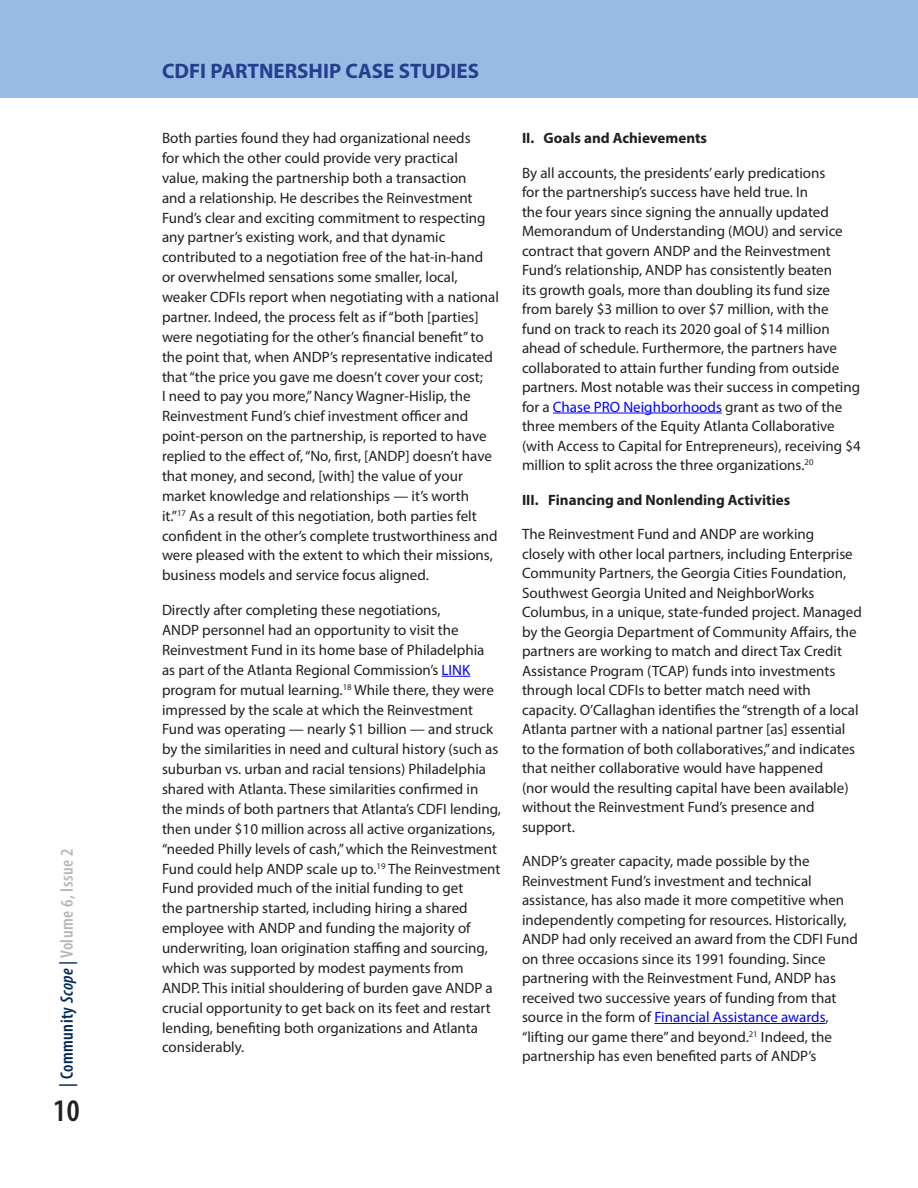
<style>
.page{position:relative;width:918px;height:1188px;background:#fff}
.page>*{position:absolute;margin:0;border:0;box-sizing:border-box;transform-origin:0 0}
.t1{font:600 condensed 31.5px "Myriad Pro";color:#231f20}
.List_Paragraph{font:700 21px "Myriad Pro";color:#253f8e}
.t2{font:600 condensed 18px "Myriad Pro";letter-spacing:.025em;color:#b4b8b9}
.t3{font:15px/19.8px "Myriad Pro";color:#231f20}
.t4{font:700 15px "Myriad Pro";color:#231f20}
.s1{color:#002a5a}
.s2{font-style:italic;color:#002a5a}
.s3{color:#00f}
</style>
<div class="page">
<svg style="left:442px;top:676px;width:28px;height:1px"></svg>
<hr style="left:553px;top:413px;width:169px;height:1px;background:#00f">
<hr style="left:654px;top:1023px;width:171px;height:1px;background:#00f">
<div style="left:0;top:0;width:918px;height:97px;background:#98bbe5"></div>
<p class="t2" style="left:56px;top:1087px;width:239px;rotate:-90deg"><span class="s1">| Community</span> <span class="s2">Scope |</span> Volume 6, Issue 2</p>
<h1 class="t1" style="left:53px;top:1091px;width:28px">10</h1>
<p class="List_Paragraph" style="left:162px;top:58px;width:319px">CDFI PARTNERSHIP CASE STUDIES</p>
<p class="t3" style="left:162px;top:128px;width:339px">Both parties found they had organizational needs<br>for which the other could provide very practical<br>value, making the partnership both a transaction<br>and a relationship. He describes the Reinvestment Fund’s clear and exciting commitment to respecting any partner’s existing work, and that dynamic contributed to a negotiation free of the hat-in-hand or overwhelmed sensations some smaller, local, weaker CDFIs report when negotiating with a national partner. Indeed, the process felt as if “both [parties] were negotiating for the other’s financial benefit” to the point that, when ANDP’s representative indicated that “the price you gave me doesn’t cover your cost;<br>I need to pay you more,” Nancy Wagner-Hislip, the Reinvestment Fund’s chief investment officer and point-person on the partnership, is reported to have replied to the effect of, “No, first, [ANDP] doesn’t have that money, and second, [with] the value of your market knowledge and relationships — it’s worth<br>it.”<sup>17</sup> As a result of this negotiation, both parties felt confident in the other’s complete trustworthiness and were pleased with the extent to which their missions, business models and service focus aligned.</p>
<p class="t3" style="left:162px;top:600px;width:340px">Directly after completing these negotiations,<br>ANDP personnel had an opportunity to visit the Reinvestment Fund in its home base of Philadelphia as part of the Atlanta Regional Commission’s <span class="s3">LINK </span>program for mutual learning.<sup>18</sup> While there, they were impressed by the scale at which the Reinvestment Fund was operating — nearly $1 billion — and struck by the similarities in need and cultural history (such as suburban vs. urban and racial tensions) Philadelphia shared with Atlanta. These similarities confirmed in the minds of both partners that Atlanta’s CDFI lending, then under $10 million across all active organizations, “needed Philly levels of cash,” which the Reinvestment Fund could help ANDP scale up to.<sup>19</sup> The Reinvestment Fund provided much of the initial funding to get<br>the partnership started, including hiring a shared employee with ANDP and funding the majority of underwriting, loan origination staffing and sourcing, which was supported by modest payments from ANDP. This initial shouldering of burden gave ANDP a crucial opportunity to get back on its feet and restart lending, benefiting both organizations and Atlanta considerably.</p>
<p class="t4" style="left:522px;top:128px;width:187px">II. Goals and Achievements</p>
<p class="t3" style="left:522px;top:162px;width:340px">By all accounts, the presidents’ early predications<br>for the partnership’s success have held true. In<br>the four years since signing the annually updated Memorandum of Understanding (MOU) and service contract that govern ANDP and the Reinvestment Fund’s relationship, ANDP has consistently beaten<br>its growth goals, more than doubling its fund size from barely $3 million to over $7 million, with the fund on track to reach its 2020 goal of $14 million ahead of schedule. Furthermore, the partners have collaborated to attain further funding from outside partners. Most notable was their success in competing for a <span class="s3">Chase PRO Neighborhoods</span> grant as two of the three members of the Equity Atlanta Collaborative (with Access to Capital for Entrepreneurs), receiving $4 million to split across the three organizations.<sup>20</sup></p>
<p class="t4" style="left:522px;top:490px;width:270px">III. Financing and Nonlending Activities</p>
<p class="t3" style="left:522px;top:524px;width:341px">The Reinvestment Fund and ANDP are working<br>closely with other local partners, including Enterprise Community Partners, the Georgia Cities Foundation, Southwest Georgia United and NeighborWorks Columbus, in a unique, state-funded project. Managed by the Georgia Department of Community Affairs, the partners are working to match and direct Tax Credit Assistance Program (TCAP) funds into investments through local CDFIs to better match need with capacity. O’Callaghan identifies the “strength of a local Atlanta partner with a national partner [as] essential to the formation of both collaboratives,” and indicates that neither collaborative would have happened<br>(nor would the resulting capital have been available) without the Reinvestment Fund’s presence and support.</p>
<p class="t3" style="left:522px;top:851px;width:337px">ANDP’s greater capacity, made possible by the Reinvestment Fund’s investment and technical assistance, has also made it more competitive when independently competing for resources. Historically, ANDP had only received an award from the CDFI Fund on three occasions since its 1991 founding. Since partnering with the Reinvestment Fund, ANDP has received two successive years of funding from that source in the form of <span class="s3">Financial Assistance awards</span>, “lifting our game there” and beyond.<sup>21</sup> Indeed, the partnership has even benefited parts of ANDP’s</p>
</div>
